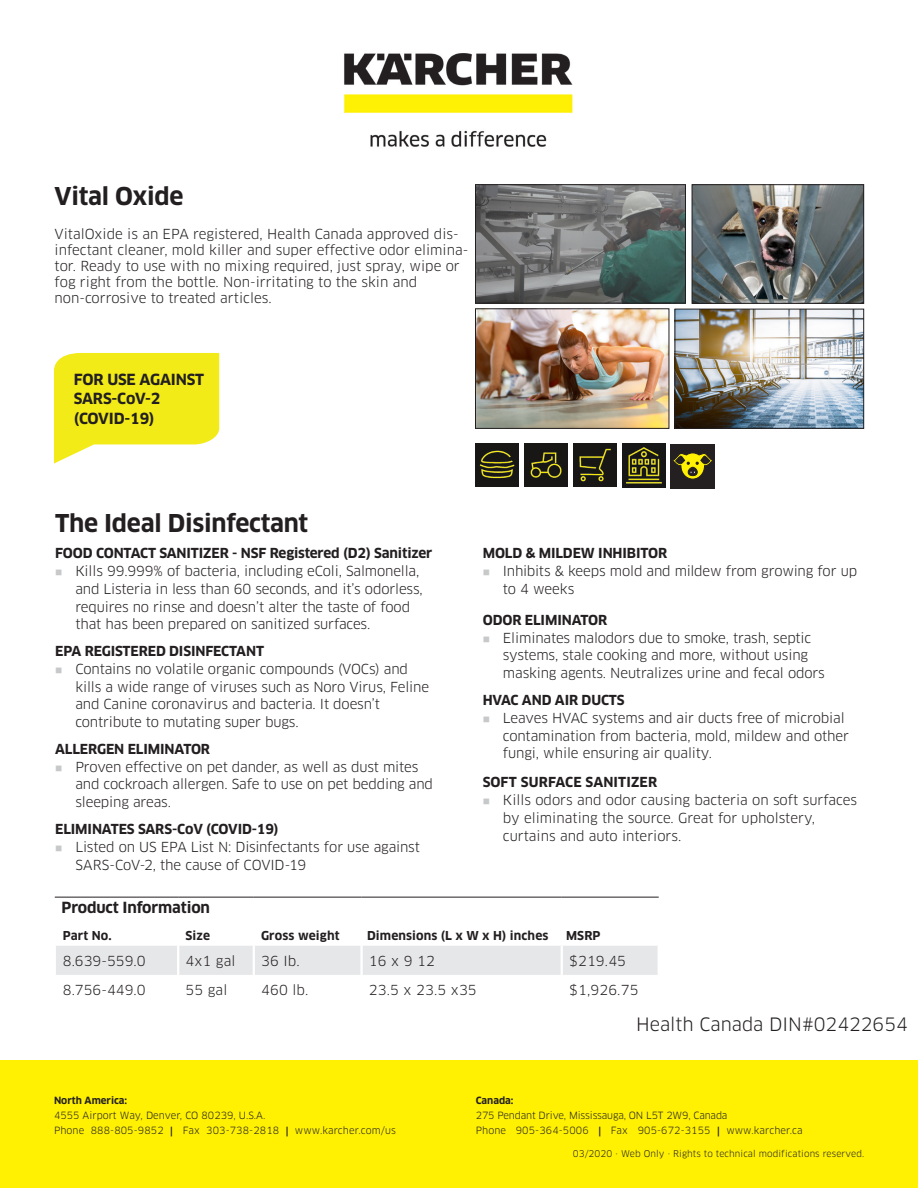
<style>
.page{position:relative;width:918px;height:1188px;background:#fff}
.page>*{position:absolute;margin:0;border:0;box-sizing:border-box;transform-origin:0 0}
.Headlines{font:700 24px "Clan Pro";letter-spacing:-.01em;color:#231f20}
.t1{font:18px "Clan Pro";color:#231f20}
.Headlines-2{font:700 15px/19.5px "Clan Pro";letter-spacing:-.01em;color:#231f20}
.base-body{font:700 15px "Clan Pro";letter-spacing:-.01em;color:#231f20}
.TABLE_header{font:13.5px/17.7px "Clan Pro";letter-spacing:-.01em;color:#231f20}
.TABLE_header-2{font:700 13.5px "Clan Pro";letter-spacing:-.01em;color:#231f20}
.Table_Body{font:13.5px "Clan Pro";letter-spacing:.01em;color:#231f20}
.Tabelle_Subhead{font:13.5px "Clan Pro";color:#231f20}
.TABLE_header-3{font:700 13.5px "Clan Pro";letter-spacing:.01em;color:#231f20}
.Table_Tech_Data_Cate{font:700 12px "Clan Pro";letter-spacing:.01em;color:#231f20}
.Table_Body_BOLD{font:700 12px "Clan Pro";letter-spacing:.01em;color:#231f20}
.Table_Header{font:700 12px "Clan Pro";letter-spacing:.01em;color:#231f20}
.Copytext_Book_7_5pt{font:9.75px/15px "Clan Pro";color:#231f20}
.Serial_number_Book_o{font:9px "Clan Pro";letter-spacing:.01em;color:#231f20}
.s1{color:#c7c8ca}
.s2{font-weight:700}
.s3{font-family:"Myriad Pro";font-weight:700}
</style>
<div class="page">
<div style="left:0;top:1060px;width:918px;height:128px;background:#fff101"></div>
<img style="left:344px;top:53px;width:229px;height:94px">
<div style="left:56px;top:946px;width:602px;height:29px;background:#e6e7e9"></div>
<hr style="left:55px;top:897px;width:123px;height:1px;background:#231f20">
<hr style="left:178px;top:897px;width:76px;height:1px;background:#231f20">
<hr style="left:254px;top:897px;width:108px;height:1px;background:#231f20">
<hr style="left:362px;top:897px;width:200px;height:1px;background:#231f20">
<hr style="left:562px;top:897px;width:97px;height:1px;background:#231f20">
<hr style="left:177px;top:946px;width:2px;height:29px;background:#fff">
<hr style="left:253px;top:946px;width:2px;height:29px;background:#fff">
<hr style="left:360px;top:946px;width:3px;height:29px;background:#fff">
<hr style="left:561px;top:946px;width:2px;height:29px;background:#fff">
<img style="left:477px;top:186px;width:207px;height:115px">
<div style="left:475px;top:184px;width:211px;height:119px;border:1px solid #231f20"></div>
<img style="left:694px;top:186px;width:168px;height:116px">
<div style="left:692px;top:184px;width:172px;height:120px;border:1px solid #231f20"></div>
<img style="left:477px;top:310px;width:190px;height:117px">
<div style="left:475px;top:308px;width:194px;height:121px;border:1px solid #231f20"></div>
<img style="left:677px;top:311px;width:185px;height:116px">
<div style="left:675px;top:309px;width:189px;height:120px;border:1px solid #231f20"></div>
<img style="left:524px;top:443px;width:44px;height:44px">
<img style="left:573px;top:443px;width:44px;height:44px">
<img style="left:475px;top:443px;width:44px;height:44px">
<img style="left:622px;top:444px;width:44px;height:43px">
<div style="left:671px;top:444px;width:44px;height:44px;background:#241f21"></div>
<svg style="left:673px;top:453px;width:39px;height:26px"></svg>
<svg style="left:54px;top:353px;width:165px;height:111px"></svg>
<p class="Headlines" style="left:55px;top:182px;width:130px">Vital Oxide</p>
<p class="TABLE_header" style="left:55px;top:226px;width:415px;line-height:16.2px">VitalOxide is an EPA registered, Health Canada approved dis&shy;infectant cleaner, mold killer and super effective odor elimina&shy;tor. Ready to use with no mixing required, just spray, wipe or fog right from the bottle. Non-irritating to the skin and non-corrosive to treated articles.</p>
<p class="Headlines-2" style="left:74px;top:369px;width:132px">FOR USE AGAINST<br>SARS-CoV-2 (COVID-19)</p>
<p class="Headlines" style="left:55px;top:509px;width:255px">The Ideal Disinfectant</p>
<p class="TABLE_header-2" style="left:55px;top:546px;width:379px">FOOD CONTACT SANITIZER - NSF Registered (D2) Sanitizer</p>
<p class="TABLE_header" style="left:75px;top:562px;width:349px;text-indent:-20px"><span class="s1">■</span> Kills 99.999% of bacteria, including eColi, Salmonella, and Listeria in less than 60 seconds, and it’s odorless, requires no rinse and doesn’t alter the taste of food that has been prepared on sanitized surfaces.</p>
<p class="TABLE_header-2" style="left:55px;top:643px;width:210px">EPA REGISTERED DISINFECTANT</p>
<p class="TABLE_header" style="left:75px;top:660px;width:355px;text-indent:-20px"><span class="s1">■</span> Contains no volatile organic compounds (VOCs) and kills a wide range of viruses such as Noro Virus, Feline and Canine coronavirus and bacteria. It doesn’t contribute to mutating super bugs.</p>
<p class="TABLE_header-2" style="left:55px;top:741px;width:157px">ALLERGEN ELIMINATOR</p>
<p class="TABLE_header" style="left:75px;top:758px;width:359px;text-indent:-20px"><span class="s1">■</span> Proven effective on pet dander, as well as dust mites and cockroach allergen. Safe to use on pet bedding and sleeping areas.</p>
<p class="TABLE_header-2" style="left:55px;top:821px;width:225px">ELIMINATES SARS-CoV (COVID-19)</p>
<p class="TABLE_header" style="left:75px;top:838px;width:346px;text-indent:-20px"><span class="s1">■</span> Listed on US EPA List N: Disinfectants for use against<br>SARS-CoV-2, the cause of COVID-19</p>
<p class="TABLE_header-2" style="left:483px;top:546px;width:186px">MOLD &amp; MILDEW INHIBITOR</p>
<p class="TABLE_header" style="left:503px;top:562px;width:356px;text-indent:-20px"><span class="s1">■</span> Inhibits &amp; keeps mold and mildew from growing for up to 4 weeks</p>
<p class="TABLE_header-2" style="left:483px;top:612px;width:126px">ODOR ELIMINATOR</p>
<p class="TABLE_header" style="left:503px;top:629px;width:323px;text-indent:-20px"><span class="s1">■</span> Eliminates malodors due to smoke, trash, septic systems, stale cooking and more, without using masking agents. Neutralizes urine and fecal odors</p>
<p class="TABLE_header-2" style="left:483px;top:692px;width:143px">HVAC AND AIR DUCTS</p>
<p class="TABLE_header" style="left:503px;top:709px;width:347px;text-indent:-20px"><span class="s1">■</span> Leaves HVAC systems and air ducts free of microbial contamination from bacteria, mold, mildew and other fungi, while ensuring air quality.</p>
<p class="TABLE_header-3" style="left:483px;top:774px;width:176px">SOFT SURFACE SANITIZER</p>
<p class="TABLE_header" style="left:503px;top:791px;width:356px;text-indent:-20px"><span class="s1">■</span> Kills odors and odor causing bacteria on soft surfaces by eliminating the source. Great for upholstery, curtains and auto interiors.</p>
<p class="base-body" style="left:62px;top:899px;width:150px">Product Information</p>
<p class="Table_Header" style="left:63px;top:928px;width:50px">Part No.</p>
<p class="Table_Body_BOLD" style="left:186px;top:928px;width:26px">Size</p>
<p class="Table_Body_BOLD" style="left:261px;top:928px;width:80px">Gross weight</p>
<p class="Table_Tech_Data_Cate" style="left:367px;top:928px;width:183px">Dimensions (L x W x H) inches</p>
<p class="Table_Tech_Data_Cate" style="left:566px;top:928px;width:36px">MSRP</p>
<p class="Tabelle_Subhead" style="left:63px;top:953px;width:84px">8.639-559.0</p>
<p class="Table_Body" style="left:186px;top:953px;width:52px">4x1 gal</p>
<p class="Table_Body" style="left:261px;top:953px;width:40px">36 Ib.</p>
<p class="Table_Body" style="left:369px;top:953px;width:68px">16 x 9 12</p>
<p class="Table_Body" style="left:569px;top:953px;width:59px">$219.45</p>
<p class="Tabelle_Subhead" style="left:63px;top:982px;width:84px">8.756-449.0</p>
<p class="Table_Body" style="left:186px;top:982px;width:43px">55 gal</p>
<p class="Table_Body" style="left:261px;top:982px;width:49px">460 lb.</p>
<p class="Table_Body" style="left:369px;top:982px;width:109px">23.5 x 23.5 x35</p>
<p class="Table_Body" style="left:569px;top:982px;width:71px">$1,926.75</p>
<p class="t1" style="left:636px;top:1014px;width:273px">Health Canada DIN#02422654</p>
<p class="Copytext_Book_7_5pt" style="left:54px;top:1092px;width:343px"><span class="s2">North America:<br></span>4555 Airport Way, Denver, CO 80239, U.S.A.<br>Phone 888-805-9852 <span class="s3">|</span> Fax 303-738-2818 <span class="s3">|</span> www.karcher.com/us</p>
<p class="Copytext_Book_7_5pt" style="left:476px;top:1092px;width:328px"><span class="s2">Canada:<br></span>275 Pendant Drive, Mississauga, ON L5T 2W9, Canada<br>Phone 905-364-5006 <span class="s3">|</span> Fax 905-672-3155 <span class="s3">|</span> www.karcher.ca</p>
<p class="Serial_number_Book_o" style="left:573px;top:1148px;width:293px">03/2020 · Web Only · Rights to technical modifications reserved.</p>
</div>
